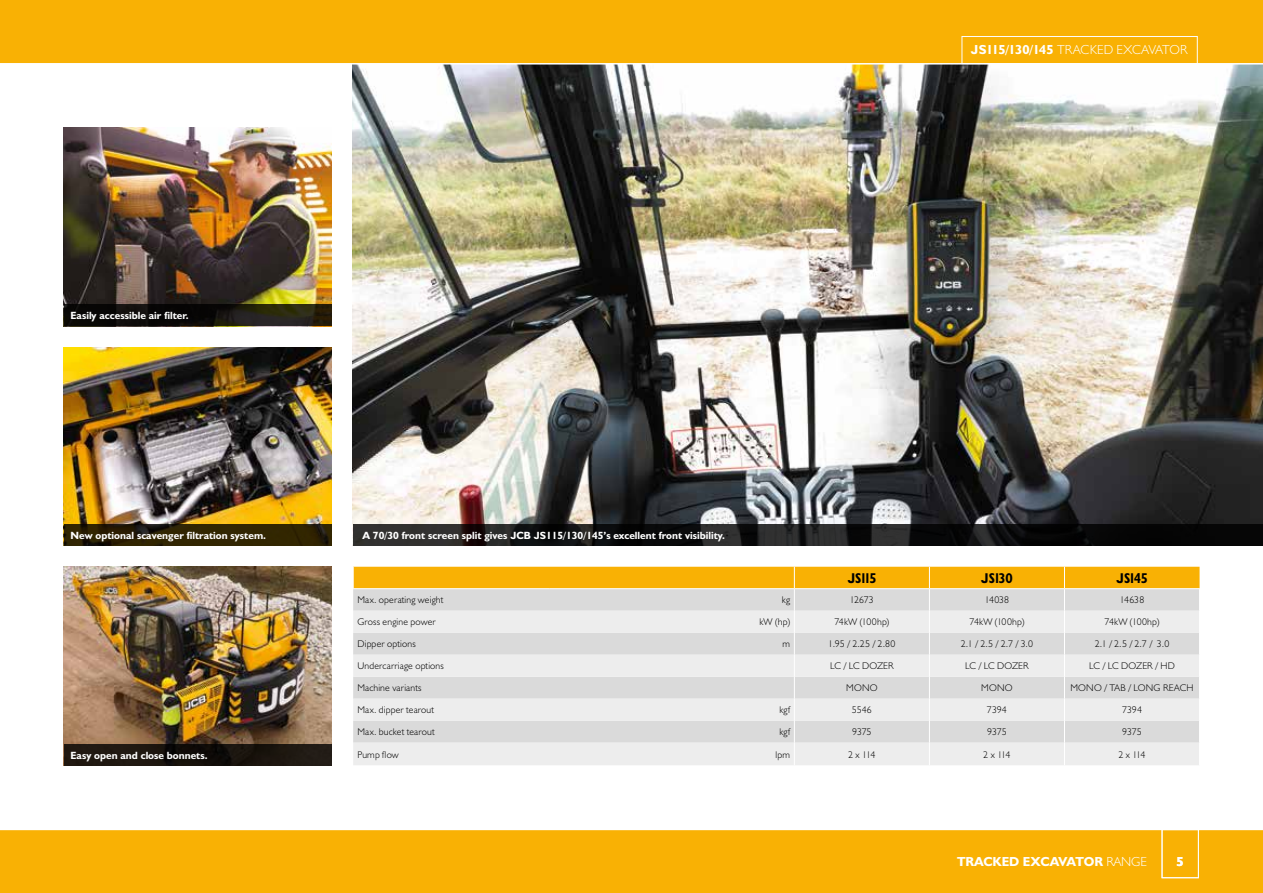
<style>
.page{position:relative;width:1263px;height:893px;background:#fff}
.page>*{position:absolute;margin:0;border:0;box-sizing:border-box;transform-origin:0 0}
.t1{font:14.25px "JCB Bold Condensed";letter-spacing:.005em;color:#000}
.t2{font:13.2px "JCB Light";letter-spacing:.005em;color:#fff}
.t3{font:13.2px "JCB Bold";color:#fff}
.t4{font:10.5px "JCB Bold";color:#fff}
.t5{font:300 9.75px "JCB Euro";letter-spacing:.015em;color:#000}
.t6{font:300 9.75px "JCB Euro";letter-spacing:-.005em;color:#000}
.s1{font-family:"JCB Bold"}
.s2{font-family:"JCB Light"}
</style>
<div class="page">
<img style="left:353px;top:65px;width:910px;height:459px">
<svg style="left:353px;top:524px;width:910px;height:22px;background:#151515"></svg>
<svg style="left:353px;top:567px;width:847px;height:198px;background:#e6decc"></svg>
<img style="left:64px;top:567px;width:268px;height:177px">
<svg style="left:64px;top:744px;width:268px;height:21px;background:#1a140e"></svg>
<img style="left:64px;top:347px;width:268px;height:177px">
<img style="left:64px;top:128px;width:268px;height:177px">
<svg style="left:64px;top:524px;width:268px;height:22px;background:#2c2103"></svg>
<svg style="left:64px;top:305px;width:268px;height:21px;background:#16130d"></svg>
<div style="left:0;top:829px;width:1263px;height:64px;background:#f9b104"></div>
<hr style="left:0;top:829px;width:1263px;height:1px;background:#fff">
<div style="left:0;top:0;width:1263px;height:64px;background:#f9b104"></div>
<div style="left:1162px;top:829px;width:37px;height:49px;border:1px solid #fff"></div>
<div style="left:961px;top:36px;width:237px;height:28px;border:1px solid #fff"></div>
<hr style="left:0;top:63px;width:1263px;height:2px;background:#fff">
<h2 class="t2" style="left:971px;top:42px;width:218px"><span class="s1">JS115/130/145</span> TRACKED EXCAVATOR</h2>
<p class="t4" style="left:71px;top:309px;width:120px">Easily accessible air filter.</p>
<p class="t4" style="left:71px;top:529px;width:197px">New optional scavenger filtration system.</p>
<p class="t4" style="left:362px;top:528px;width:364px">A 70/30 front screen split gives JCB JS115/130/145’s excellent front visibility.</p>
<h1 class="t1" style="left:848px;top:569px;width:30px">JS115</h1>
<h1 class="t1" style="left:981px;top:569px;width:33px">JS130</h1>
<h1 class="t1" style="left:1116px;top:569px;width:33px">JS145</h1>
<p class="t5" style="left:357px;top:594px;width:87px">Max. operating weight</p>
<p class="t5" style="left:782px;top:594px;width:10px">kg</p>
<p class="t5" style="left:850px;top:594px;width:25px">12673</p>
<p class="t5" style="left:985px;top:594px;width:26px">14038</p>
<p class="t5" style="left:1120px;top:594px;width:26px">14638</p>
<p class="t5" style="left:357px;top:616px;width:80px">Gross engine power</p>
<p class="t5" style="left:759px;top:616px;width:32px">kW (hp)</p>
<p class="t5" style="left:834px;top:616px;width:56px">74kW (100hp)</p>
<p class="t5" style="left:969px;top:616px;width:56px">74kW (100hp)</p>
<p class="t5" style="left:1104px;top:616px;width:56px">74kW (100hp)</p>
<p class="t5" style="left:357px;top:638px;width:60px">Dipper options</p>
<p class="t5" style="left:782px;top:638px;width:9px">m</p>
<p class="t5" style="left:828px;top:638px;width:69px">1.95 / 2.25 / 2.80</p>
<p class="t5" style="left:961px;top:638px;width:74px">2.1 / 2.5 / 2.7 / 3.0</p>
<p class="t5" style="left:1095px;top:638px;width:76px">2.1 / 2.5 / 2.7 / 3.0</p>
<p class="t5" style="left:357px;top:660px;width:88px">Undercarriage options</p>
<p class="t6" style="left:830px;top:660px;width:65px">LC / LC DOZER</p>
<p class="t6" style="left:965px;top:660px;width:65px">LC / LC DOZER</p>
<p class="t5" style="left:1089px;top:660px;width:87px">LC / LC DOZER / HD</p>
<p class="t5" style="left:357px;top:682px;width:66px">Machine variants</p>
<p class="t5" style="left:846px;top:682px;width:33px">MONO</p>
<p class="t5" style="left:981px;top:682px;width:33px">MONO</p>
<p class="t5" style="left:1070px;top:682px;width:125px">MONO / TAB / LONG REACH</p>
<p class="t5" style="left:357px;top:704px;width:78px">Max. dipper tearout</p>
<p class="t5" style="left:779px;top:704px;width:12px">kgf</p>
<p class="t5" style="left:852px;top:704px;width:22px">5546</p>
<p class="t5" style="left:987px;top:704px;width:21px">7394</p>
<p class="t5" style="left:1122px;top:704px;width:21px">7394</p>
<p class="t5" style="left:357px;top:726px;width:79px">Max. bucket tearout</p>
<p class="t5" style="left:779px;top:726px;width:12px">kgf</p>
<p class="t5" style="left:852px;top:726px;width:21px">9375</p>
<p class="t5" style="left:987px;top:726px;width:21px">9375</p>
<p class="t5" style="left:1122px;top:726px;width:21px">9375</p>
<p class="t4" style="left:71px;top:748px;width:139px">Easy open and close bonnets.</p>
<p class="t5" style="left:357px;top:748px;width:43px">Pump flow</p>
<p class="t5" style="left:776px;top:748px;width:16px">lpm</p>
<p class="t5" style="left:848px;top:748px;width:29px">2 x 114</p>
<p class="t5" style="left:983px;top:748px;width:29px">2 x 114</p>
<p class="t5" style="left:1118px;top:748px;width:29px">2 x 114</p>
<h2 class="t3" style="left:957px;top:853px;width:191px">TRACKED EXCAVATOR <span class="s2">RANGE</span></h2>
<h2 class="t3" style="left:1176px;top:853px;width:9px">5</h2>
</div>
